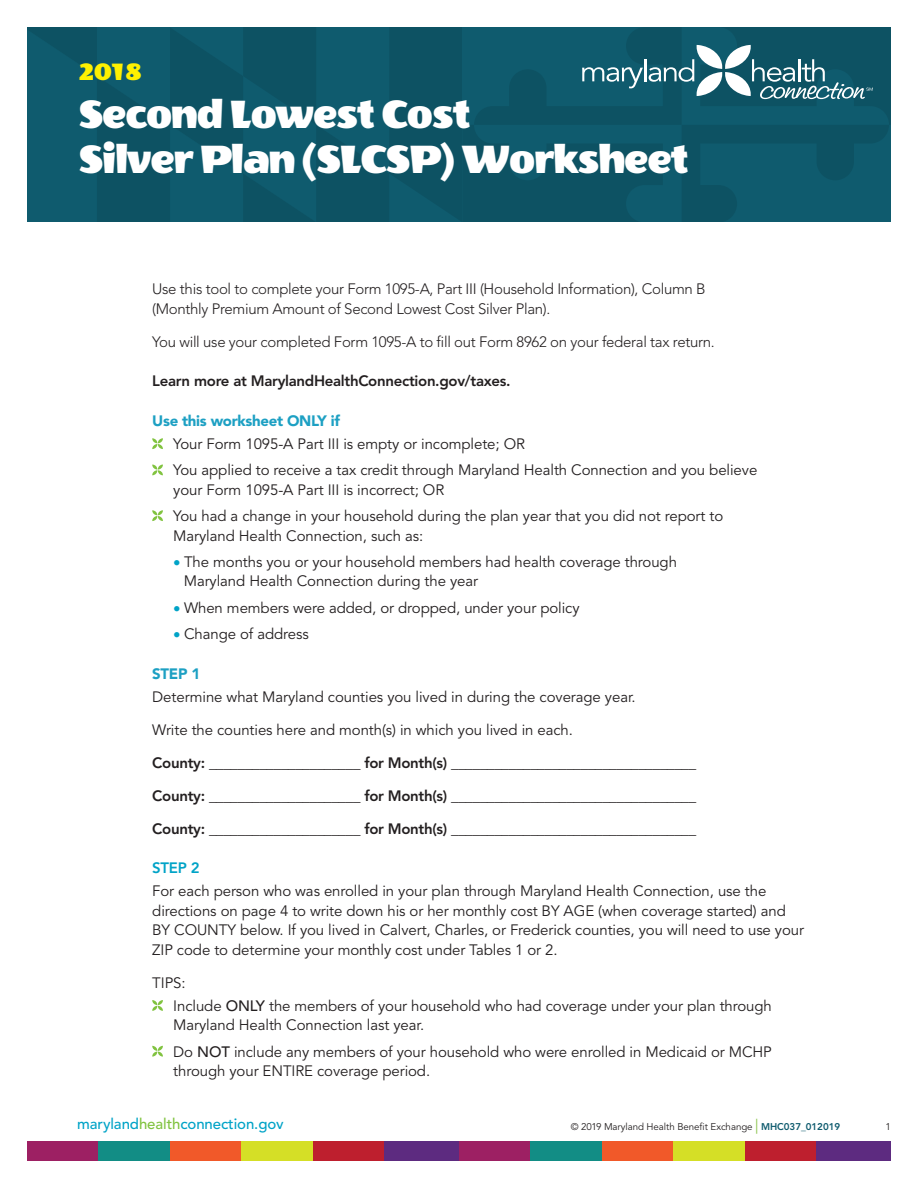
<style>
.page{position:relative;width:918px;height:1188px;background:#fff}
.page>*{position:absolute;margin:0;border:0;box-sizing:border-box;transform-origin:0 0}
.t1{font:45px/45px "Wendy One";letter-spacing:-.03em;color:#fff}
.t2{font:27px "Wendy One";color:#fff101}
.t3{font:15px/19.5px "Avenir";letter-spacing:-.005em;color:#231f20}
.t4{font:800 15px "Avenir";letter-spacing:-.02em;color:#231f20}
.t5{font:300 15px/19.5px "Avenir";letter-spacing:-.02em;color:#231f20}
.t6{font:500 15px "Avenir";letter-spacing:-.005em;color:#00a3c7}
.t7{font:900 15px "Avenir";letter-spacing:-.02em;color:#1da0c3}
.t8{font:800 15px "Avenir";color:#00a3c7}
.t9{font:9.75px "Avenir";letter-spacing:-.005em;color:#231f20}
.s1{font-weight:300;color:#00a3c7}
.s2{font-weight:500}
.s3{color:#81c340}
.s4{font-size:15px;color:#89c248}
.s5{font-weight:800;color:#0f5b6e}
</style>
<div class="page">
<div style="left:27px;top:1142px;width:74px;height:19px;background:#9d2063"></div>
<div style="left:459px;top:1142px;width:74px;height:19px;background:#9d2063"></div>
<div style="left:99px;top:1142px;width:74px;height:19px;background:#128d85"></div>
<div style="left:531px;top:1142px;width:74px;height:19px;background:#128d85"></div>
<div style="left:170px;top:1142px;width:74px;height:19px;background:#f15929"></div>
<div style="left:602px;top:1142px;width:74px;height:19px;background:#f15929"></div>
<div style="left:242px;top:1142px;width:74px;height:19px;background:#d5df26"></div>
<div style="left:674px;top:1142px;width:74px;height:19px;background:#d5df26"></div>
<div style="left:313px;top:1142px;width:74px;height:19px;background:#be1f2e"></div>
<div style="left:745px;top:1142px;width:74px;height:19px;background:#be1f2e"></div>
<div style="left:385px;top:1142px;width:74px;height:19px;background:#5d2b80"></div>
<div style="left:817px;top:1142px;width:74px;height:19px;background:#5d2b80"></div>
<div style="left:27px;top:27px;width:435px;height:195px;background:#0e5668"></div>
<svg style="left:462px;top:27px;width:429px;height:195px;background:#0e5668"></svg>
<svg style="left:474px;top:27px;width:415px;height:195px;background:#175c6e"></svg>
<svg style="left:152px;top:438px;width:11px;height:11px"></svg>
<svg style="left:152px;top:465px;width:11px;height:10px"></svg>
<svg style="left:152px;top:510px;width:11px;height:11px"></svg>
<svg style="left:152px;top:1000px;width:11px;height:11px"></svg>
<svg style="left:152px;top:1046px;width:11px;height:11px"></svg>
<h2 class="t2" style="left:79px;top:58px;width:64px">2018</h2>
<h1 class="t1" style="left:79px;top:92px;width:612px">Second Lowest Cost<br>Silver Plan (SLCSP) Worksheet</h1>
<p class="t5" style="left:152px;top:279px;width:555px">Use this tool to complete your Form 1095-A, Part III (Household Information), Column B (Monthly Premium Amount of Second Lowest Cost Silver Plan).</p>
<p class="t5" style="left:152px;top:332px;width:564px">You will use your completed Form 1095-A to fill out Form 8962 on your federal tax return.</p>
<p class="t4" style="left:152px;top:372px;width:360px">Learn more at MarylandHealthConnection.gov/taxes.</p>
<p class="t7" style="left:152px;top:412px;width:189px">Use this worksheet ONLY if</p>
<p class="t3" style="left:173px;top:431px;width:586px;line-height:26.2px">Your Form 1095-A Part III is empty or incomplete; OR<br>You applied to receive a tax credit through Maryland Health Connection and you believe</p>
<p class="t3" style="left:173px;top:477px;width:551px;line-height:26.2px">your Form 1095-A Part III is incorrect; OR<br>You had a change in your household during the plan year that you did not report to</p>
<p class="t3" style="left:173px;top:526px;width:251px">Maryland Health Connection, such as:</p>
<p class="t3" style="left:184px;top:552px;width:495px;text-indent:-10px"><span class="s1">•</span> The months you or your household members had health coverage through<br>Maryland Health Connection during the year</p>
<p class="t3" style="left:173px;top:598px;width:408px"><span class="s1">•</span> When members were added, or dropped, under your policy</p>
<p class="t3" style="left:173px;top:624px;width:137px"><span class="s1">•</span> Change of address</p>
<p class="t7" style="left:152px;top:664px;width:49px">STEP 1</p>
<p class="t3" style="left:152px;top:687px;width:485px">Determine what Maryland counties you lived in during the coverage year.</p>
<p class="t3" style="left:152px;top:720px;width:422px">Write the counties here and month(s) in which you lived in each.</p>
<p class="t4" style="left:152px;top:754px;width:546px">County: _____________________ for Month(s) __________________________________</p>
<p class="t4" style="left:152px;top:787px;width:546px">County: _____________________ for Month(s) __________________________________</p>
<p class="t4" style="left:152px;top:820px;width:546px">County: _____________________ for Month(s) __________________________________</p>
<p class="t8" style="left:152px;top:859px;width:49px">STEP 2</p>
<p class="t3" style="left:152px;top:882px;width:653px">For each person who was enrolled in your plan through Maryland Health Connection, use the directions on page 4 to write down his or her monthly cost BY AGE (when coverage started) and BY COUNTY below. If you lived in Calvert, Charles, or Frederick counties, you will need to use your ZIP code to determine your monthly cost under Tables 1 or 2.</p>
<p class="t3" style="left:173px;top:972px;width:600px;line-height:23px;text-indent:-21px">TIPS:<br>Include <span class="s2">ONLY</span> the members of your household who had coverage under your plan through</p>
<p class="t3" style="left:173px;top:1013px;width:600px;line-height:26.2px">Maryland Health Connection last year.<br>Do <span class="s2">NOT</span> include any members of your household who were enrolled in Medicaid or MCHP</p>
<p class="t3" style="left:173px;top:1062px;width:258px">through your ENTIRE coverage period.</p>
<p class="t6" style="left:77px;top:1115px;width:208px">maryland<span class="s3">health</span>connection.gov</p>
<p class="t9" style="left:571px;top:1121px;width:271px">© 2019 Maryland Health Benefit Exchange <span class="s4">|</span> <span class="s5">MHC037_012019</span></p>
<p class="t9" style="left:886px;top:1121px;width:7px">1</p>
</div>
